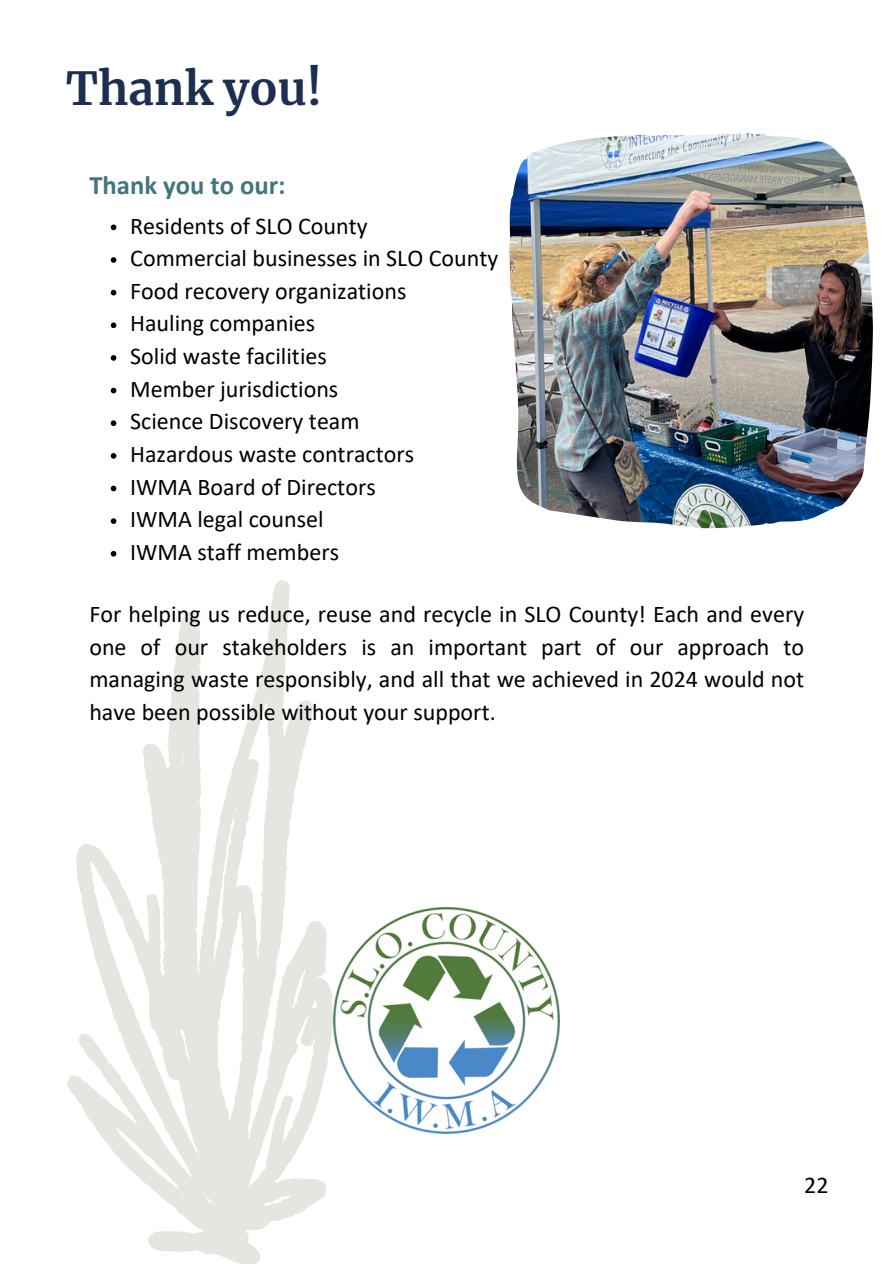
<style>
.page{position:relative;width:894px;height:1264px;background:#fff}
.page>*{position:absolute;margin:0;border:0;box-sizing:border-box;transform-origin:0 0}
.t1{font:700 45px "Merriweather";color:#1d2f50}
.t2{font:700 26.7px "Calibri";color:#41757f}
.t3{font:24px/32.7px "Calibri";color:#000;text-align:justify}
</style>
<div class="page">
<svg style="left:67px;top:580px;width:266px;height:683px"></svg>
<img style="left:333px;top:907px;width:226px;height:226px">
<img style="left:509px;top:133px;width:363px;height:395px">
<svg style="left:111px;top:224px;width:5px;height:6px"></svg>
<svg style="left:111px;top:257px;width:5px;height:6px"></svg>
<svg style="left:111px;top:290px;width:5px;height:5px"></svg>
<svg style="left:111px;top:322px;width:5px;height:6px"></svg>
<svg style="left:111px;top:355px;width:5px;height:6px"></svg>
<svg style="left:111px;top:388px;width:5px;height:5px"></svg>
<svg style="left:111px;top:420px;width:5px;height:6px"></svg>
<svg style="left:111px;top:453px;width:5px;height:5px"></svg>
<svg style="left:111px;top:485px;width:5px;height:6px"></svg>
<svg style="left:111px;top:518px;width:5px;height:6px"></svg>
<svg style="left:111px;top:551px;width:5px;height:5px"></svg>
<p class="t1" style="left:66px;top:60px;width:257px">Thank you!</p>
<h2 class="t2" style="left:89px;top:174px;width:198px">Thank you to our:</h2>
<p class="t3" style="left:130px;top:211px;width:239px">Residents of SLO County</p>
<p class="t3" style="left:130px;top:244px;width:369px">Commercial businesses in SLO County</p>
<p class="t3" style="left:130px;top:276px;width:277px">Food recovery organizations</p>
<p class="t3" style="left:130px;top:309px;width:186px">Hauling companies</p>
<p class="t3" style="left:130px;top:342px;width:198px">Solid waste facilities</p>
<p class="t3" style="left:130px;top:374px;width:210px">Member jurisdictions</p>
<p class="t3" style="left:130px;top:407px;width:231px">Science Discovery team</p>
<p class="t3" style="left:130px;top:439px;width:285px">Hazardous waste contractors</p>
<p class="t3" style="left:130px;top:472px;width:247px">IWMA Board of Directors</p>
<p class="t3" style="left:130px;top:505px;width:195px">IWMA legal counsel</p>
<p class="t3" style="left:130px;top:537px;width:210px">IWMA staff members</p>
<p class="t3" style="left:89px;top:599px;width:716px">For helping us reduce, reuse and recycle in SLO County! Each and every one of our stakeholders is an important part of our approach to managing waste responsibly, and all that we achieved in 2024 would not have been possible without your support.</p>
<p class="t3" style="left:804px;top:1170px;width:26px">22</p>
</div>
